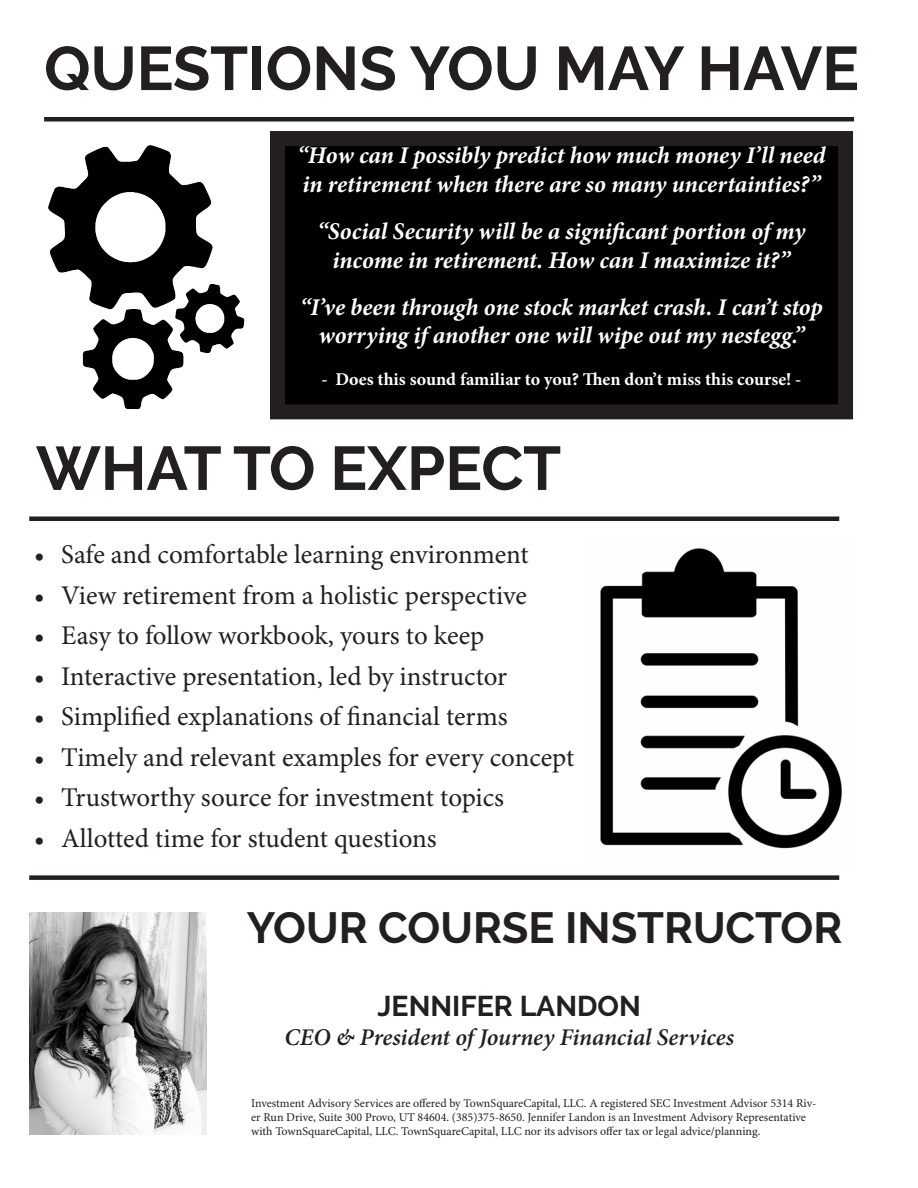
<style>
.page{position:relative;width:918px;height:1188px;background:#fff}
.page>*{position:absolute;margin:0;border:0;box-sizing:border-box;transform-origin:0 0}
.t1{font:700 61.5px "Raleway";color:#231f20}
.t2{font:700 43.5px "Raleway";color:#231f20}
.t3{font:700 28.5px "Raleway";color:#231f20}
.t4{font:27px "Minion Pro";letter-spacing:-.005em;color:#231f20}
.t5{font:italic 700 24px/28.8px "Minion Pro";letter-spacing:-.005em;color:#fff;text-align:center}
.t6{font:italic 600 24px "Minion Pro";color:#231f20}
.t7{font:700 18px "Minion Pro";color:#fff}
.t8{font:12px/14.4px "Minion Pro";color:#231f20}
</style>
<div class="page">
<img style="left:600px;top:548px;width:242px;height:301px">
<div style="left:29px;top:875px;width:810px;height:5px;background:#231f20"></div>
<img style="left:29px;top:912px;width:177px;height:223px">
<hr style="left:29px;top:517px;width:810px;height:4px;background:#231f20">
<div style="left:44px;top:117px;width:810px;height:5px;background:#231f20"></div>
<div style="left:278px;top:139px;width:568px;height:273px;background:#000"></div>
<div style="left:270px;top:131px;width:583px;height:288px;border:15px solid #231f20"></div>
<img style="left:48px;top:145px;width:197px;height:265px">
<p class="t1" style="left:44px;top:33px;width:817px">QUESTIONS YOU MAY HAVE</p>
<p class="t5" style="left:297px;top:141px;width:530px;text-align:left">“How can I possibly predict how much money I’ll need in retirement when there are so many uncertainties?”</p>
<p class="t5" style="left:318px;top:217px;width:489px">“Social Security will be a significant portion of my income in retirement. How can I maximize it?”</p>
<p class="t5" style="left:300px;top:292px;width:524px">“I’ve been through one stock market crash. I can’t stop worrying if another one will wipe out my nestegg.”</p>
<p class="t7" style="left:322px;top:366px;width:481px">- Does this sound familiar to you? Then don’t miss this course! -</p>
<p class="t1" style="left:36px;top:433px;width:527px">WHAT TO EXPECT</p>
<p class="t4" style="left:34px;top:538px;width:496px">• Safe and comfortable learning environment</p>
<p class="t4" style="left:34px;top:579px;width:494px">• View retirement from a holistic perspective</p>
<p class="t4" style="left:34px;top:619px;width:452px">• Easy to follow workbook, yours to keep</p>
<p class="t4" style="left:34px;top:660px;width:475px">• Interactive presentation, led by instructor</p>
<p class="t4" style="left:34px;top:700px;width:475px">• Simplified explanations of financial terms</p>
<p class="t4" style="left:34px;top:741px;width:542px">• Timely and relevant examples for every concept</p>
<p class="t4" style="left:34px;top:781px;width:471px">• Trustworthy source for investment topics</p>
<p class="t4" style="left:34px;top:822px;width:404px">• Allotted time for student questions</p>
<p class="t2" style="left:247px;top:903px;width:597px">YOUR COURSE INSTRUCTOR</p>
<p class="t3" style="left:378px;top:990px;width:265px">JENNIFER LANDON</p>
<p class="t6" style="left:284px;top:1020px;width:451px">CEO &amp; President of Journey Financial Services</p>
<p class="t8" style="left:251px;top:1096px;width:567px">Investment Advisory Services are offered by TownSquareCapital, LLC. A registered SEC Investment Advisor 5314 Riv&shy;er Run Drive, Suite 300 Provo, UT 84604. (385)375-8650. Jennifer Landon is an Investment Advisory Representative with TownSquareCapital, LLC. TownSquareCapital, LLC nor its advisors offer tax or legal advice/planning.</p>
</div>
